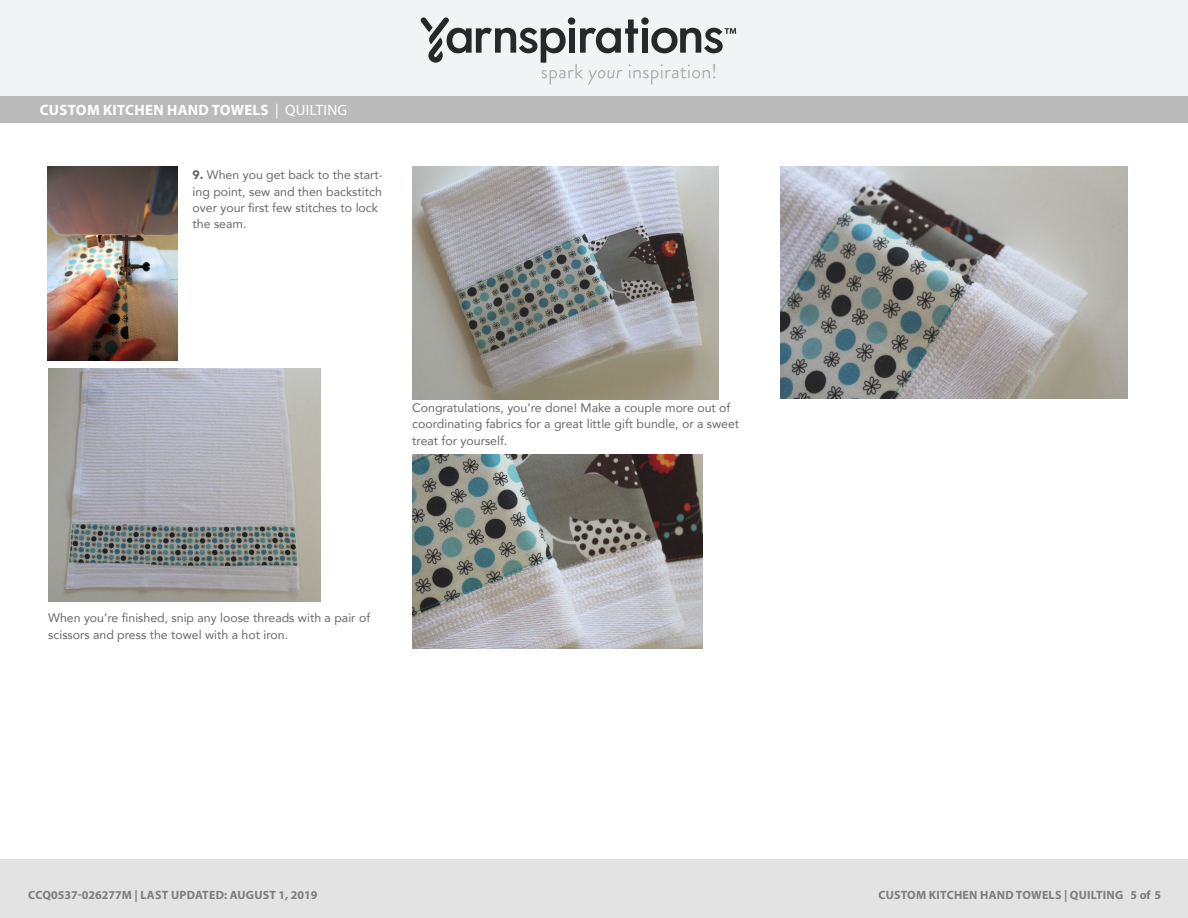
<style>
.page{position:relative;width:1188px;height:918px;background:#fff}
.page>*{position:absolute;margin:0;border:0;box-sizing:border-box;transform-origin:0 0}
.Head{font:700 15px "Myriad Pro";letter-spacing:.02em;color:#fff}
.t1{font:12.3px/16.4px "Avenir";color:#666}
.t2{font:700 12px "Myriad Pro";color:#7d7d7d}
.t3{font:700 12px "Myriad Pro";letter-spacing:.02em;color:#7d7d7d}
.s1{font-weight:400}
.s2{font-weight:900}
</style>
<div class="page">
<div style="left:0;top:0;width:1188px;height:98px;background:#f2f3f4"></div>
<svg style="left:421px;top:17px;width:315px;height:68px"></svg>
<div style="left:0;top:96px;width:1188px;height:27px;background:#bbbaba"></div>
<img style="left:48px;top:167px;width:129px;height:194px">
<img style="left:49px;top:369px;width:271px;height:233px">
<img style="left:412px;top:167px;width:306px;height:232px">
<img style="left:412px;top:455px;width:291px;height:193px">
<img style="left:781px;top:167px;width:347px;height:231px">
<div style="left:0;top:860px;width:1188px;height:58px;background:#e4e3e3"></div>
<p class="Head" style="left:40px;top:100px;width:309px">CUSTOM KITCHEN HAND TOWELS <span class="s1">| QUILTING</span></p>
<p class="t1" style="left:193px;top:166px;width:192px"><span class="s2">9.</span> When you get back to the start&shy;ing point, sew and then backstitch over your first few stitches to lock the seam.</p>
<p class="t1" style="left:412px;top:399px;width:329px">Congratulations, you’re done! Make a couple more out of coordinating fabrics for a great little gift bundle, or a sweet treat for yourself.</p>
<p class="t1" style="left:48px;top:609px;width:324px">When you’re finished, snip any loose threads with a pair of scissors and press the towel with a hot iron.</p>
<p class="t2" style="left:28px;top:887px;width:291px">CCQ0537-026277M | LAST UPDATED: AUGUST 1, 2019</p>
<p class="t3" style="left:878px;top:887px;width:284px">CUSTOM KITCHEN HAND TOWELS | QUILTING 5 of 5</p>
</div>
